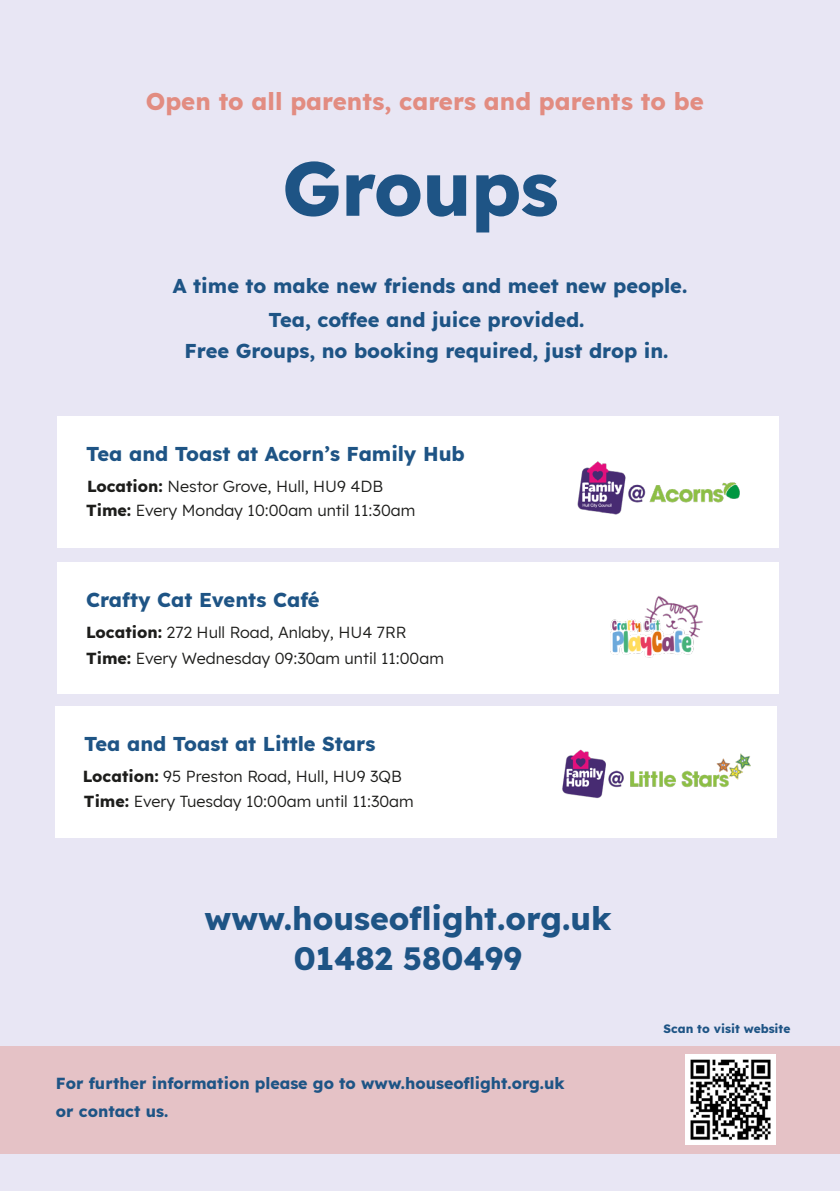
<style>
.page{position:relative;width:840px;height:1191px;background:#fff}
.page>*{position:absolute;margin:0;border:0;box-sizing:border-box;transform-origin:0 0}
.t1{font:700 76px "Lexend";letter-spacing:-.01em;color:#1e5485}
.t2{font:700 32px/40px "Lexend";color:#1e5485;text-align:center}
.t3{font:700 24px "Lexend";color:#e28c81}
.t4{font:700 20px/33.8px "Lexend";color:#1e5485;text-align:center}
.t5{font:16px/25.8px "Lexend";color:#1d1d1b}
.t6{font:700 16px/28px "Lexend";color:#1e5485}
.t7{font:700 12px "Lexend";color:#1e5485}
.s1{font-weight:700}
</style>
<div class="page">
<div style="left:0;top:0;width:839px;height:1191px;background:#e8e6f4"></div>
<div style="left:0;top:1045px;width:839px;height:108px;background:#e5c2c6"></div>
<div style="left:57px;top:416px;width:721px;height:132px;background:#fff"></div>
<div style="left:57px;top:562px;width:721px;height:132px;background:#fff"></div>
<div style="left:55px;top:706px;width:721px;height:132px;background:#fff"></div>
<img style="left:610px;top:596px;width:93px;height:62px">
<img style="left:577px;top:461px;width:163px;height:54px">
<img style="left:562px;top:749px;width:189px;height:49px">
<img style="left:685px;top:1054px;width:90px;height:90px">
<h3 class="t3" style="left:146px;top:83px;width:559px">Open to all parents, carers and parents to be</h3>
<h1 class="t1" style="left:282px;top:128px;width:278px">Groups</h1>
<p class="t4" style="left:173px;top:268px;width:515px">A time to make new friends and meet new people.<br>Tea, coffee and juice provided.</p>
<p class="t4" style="left:184px;top:333px;width:485px">Free Groups, no booking required, just drop in.</p>
<p class="t4" style="left:86px;top:435px;width:380px">Tea and Toast at Acorn’s Family Hub</p>
<p class="t5" style="left:87px;top:472px;width:297px"><span class="s1">Location:</span> Nestor Grove, Hull, HU9 4DB</p>
<p class="t5" style="left:86px;top:496px;width:331px"><span class="s1">Time:</span> Every Monday 10:00am until 11:30am</p>
<p class="t4" style="left:86px;top:581px;width:235px">Crafty Cat Events Café</p>
<p class="t5" style="left:86px;top:618px;width:321px"><span class="s1">Location:</span> 272 Hull Road, Anlaby, HU4 7RR</p>
<p class="t5" style="left:86px;top:644px;width:359px"><span class="s1">Time:</span> Every Wednesday 09:30am until 11:00am</p>
<p class="t4" style="left:84px;top:725px;width:292px">Tea and Toast at Little Stars</p>
<p class="t5" style="left:83px;top:762px;width:332px"><span class="s1">Location:</span> 95 Preston Road, Hull, HU9 3QB<br><span class="s1">Time:</span> Every Tuesday 10:00am until 11:30am</p>
<h2 class="t2" style="left:204px;top:896px;width:408px">www.houseoflight.org.uk<br>01482 580499</h2>
<p class="t6" style="left:56px;top:1068px;width:510px">For further information please go to www.houseoflight.org.uk or contact us.</p>
<p class="t7" style="left:663px;top:1018px;width:128px">Scan to visit website</p>
</div>
